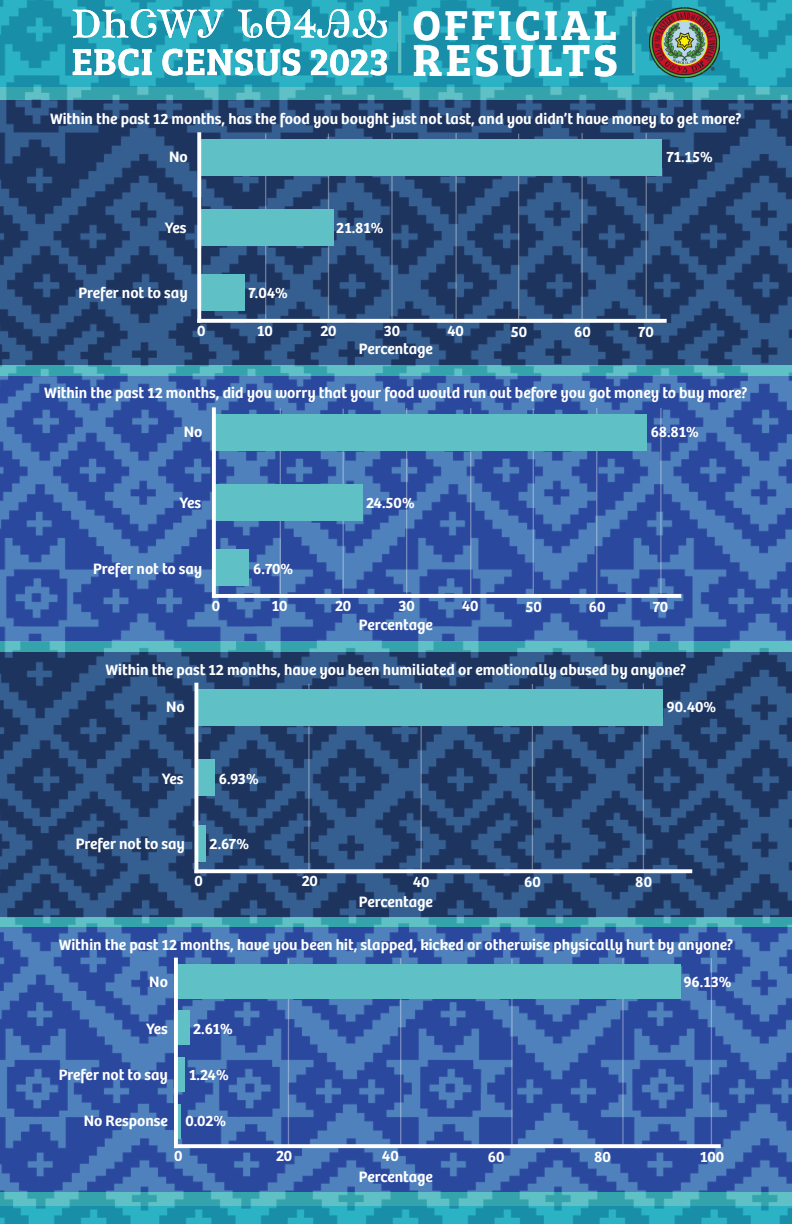
<style>
.page{position:relative;width:792px;height:1224px;background:#fff}
.page>*{position:absolute;margin:0;border:0;box-sizing:border-box;transform-origin:0 0}
.t1{font:46px "Bree Serif Sb";letter-spacing:.075em;color:#fff}
.t2{font:43px "Bree Serif Sb";letter-spacing:.07em;color:#fff}
.t3{font:600 15.6px "Bree";color:#fff}
</style>
<div class="page">
<img style="left:0;top:86px;width:792px;height:1121px">
<svg style="left:0;top:0;width:792px;height:86px;fill:#1c96ae"></svg>
<svg style="left:0;top:1207px;width:792px;height:17px;fill:#1c96ae"></svg>
<hr style="left:791px;top:100px;width:1px;height:264px;background:#365f91">
<hr style="left:791px;top:376px;width:1px;height:265px;background:#4f81bd">
<hr style="left:791px;top:653px;width:1px;height:264px;background:#365f91">
<img style="left:649px;top:7px;width:70px;height:71px">
<svg style="left:73px;top:9px;width:151px;height:29px"></svg>
<svg style="left:238px;top:9px;width:149px;height:29px"></svg>
<svg style="left:73px;top:49px;width:79px;height:27px"></svg>
<svg style="left:162px;top:49px;width:138px;height:27px"></svg>
<svg style="left:311px;top:49px;width:76px;height:27px"></svg>
<hr style="left:398px;top:12px;width:3px;height:61px;background:#5fc0c6">
<hr style="left:632px;top:12px;width:3px;height:61px;background:#5fc0c6">
<hr style="left:265px;top:134px;width:1px;height:186px;background:#fff">
<hr style="left:328px;top:134px;width:1px;height:186px;background:#fff">
<hr style="left:518px;top:134px;width:1px;height:186px;background:#fff">
<hr style="left:391px;top:133px;width:2px;height:186px;background:#fff">
<hr style="left:581px;top:133px;width:2px;height:186px;background:#fff">
<hr style="left:455px;top:133px;width:2px;height:186px;background:#fff">
<hr style="left:646px;top:133px;width:1px;height:186px;background:#fff">
<div style="left:200px;top:139px;width:462px;height:37px;background:#5fc0c6"></div>
<div style="left:199px;top:209px;width:135px;height:37px;background:#5fc0c6"></div>
<div style="left:201px;top:275px;width:43px;height:36px;background:#5fc0c6"></div>
<svg style="left:197px;top:132px;width:4px;height:187px"></svg>
<svg style="left:197px;top:319px;width:470px;height:4px"></svg>
<hr style="left:280px;top:409px;width:1px;height:186px;background:#fff">
<hr style="left:343px;top:409px;width:1px;height:186px;background:#fff">
<hr style="left:533px;top:409px;width:1px;height:186px;background:#fff">
<hr style="left:406px;top:408px;width:1px;height:187px;background:#fff">
<hr style="left:596px;top:408px;width:1px;height:187px;background:#fff">
<hr style="left:470px;top:408px;width:1px;height:187px;background:#fff">
<hr style="left:660px;top:408px;width:2px;height:187px;background:#fff">
<div style="left:214px;top:414px;width:433px;height:37px;background:#5fc0c6"></div>
<div style="left:214px;top:484px;width:148px;height:37px;background:#5fc0c6"></div>
<div style="left:216px;top:550px;width:33px;height:36px;background:#5fc0c6"></div>
<svg style="left:212px;top:407px;width:4px;height:187px"></svg>
<svg style="left:212px;top:594px;width:469px;height:4px"></svg>
<hr style="left:308px;top:684px;width:2px;height:186px;background:#fff">
<hr style="left:532px;top:684px;width:1px;height:186px;background:#fff">
<hr style="left:421px;top:683px;width:1px;height:187px;background:#fff">
<hr style="left:643px;top:683px;width:1px;height:187px;background:#fff">
<div style="left:197px;top:690px;width:466px;height:36px;background:#5fc0c6"></div>
<div style="left:196px;top:760px;width:19px;height:36px;background:#5fc0c6"></div>
<div style="left:198px;top:825px;width:8px;height:36px;background:#5fc0c6"></div>
<svg style="left:194px;top:683px;width:4px;height:186px"></svg>
<svg style="left:194px;top:869px;width:498px;height:4px"></svg>
<hr style="left:288px;top:959px;width:1px;height:186px;background:#fff">
<hr style="left:511px;top:959px;width:2px;height:186px;background:#fff">
<hr style="left:400px;top:958px;width:1px;height:187px;background:#fff">
<hr style="left:622px;top:958px;width:2px;height:187px;background:#fff">
<hr style="left:711px;top:958px;width:1px;height:187px;background:#fff">
<div style="left:176px;top:965px;width:504px;height:34px;background:#5fc0c6"></div>
<div style="left:176px;top:1011px;width:13px;height:34px;background:#5fc0c6"></div>
<div style="left:178px;top:1057px;width:7px;height:34px;background:#5fc0c6"></div>
<hr style="left:178px;top:1105px;width:3px;height:34px;background:#5fc0c6">
<svg style="left:174px;top:958px;width:4px;height:186px"></svg>
<svg style="left:174px;top:1144px;width:547px;height:4px"></svg>
<h2 class="t2" style="left:412px;top:-8px;width:206px">OFFICIAL</h2>
<h1 class="t1" style="left:413px;top:25px;width:207px">RESULTS</h1>
<p class="t3" style="left:50px;top:107px;width:693px">Within the past 12 months, has the food you bought just not last, and you didn’t have money to get more?</p>
<p class="t3" style="left:169px;top:145px;width:20px">No</p>
<p class="t3" style="left:666px;top:145px;width:48px">71.15%</p>
<p class="t3" style="left:165px;top:216px;width:23px">Yes</p>
<p class="t3" style="left:79px;top:281px;width:111px">Prefer not to say</p>
<p class="t3" style="left:249px;top:281px;width:41px">7.04%</p>
<p class="t3" style="left:336px;top:216px;width:49px">21.81%</p>
<p class="t3" style="left:197px;top:318px;width:10px">0</p>
<p class="t3" style="left:257px;top:319px;width:17px">10</p>
<p class="t3" style="left:320px;top:319px;width:18px">20</p>
<p class="t3" style="left:384px;top:319px;width:18px">30</p>
<p class="t3" style="left:447px;top:319px;width:18px">40</p>
<p class="t3" style="left:511px;top:319px;width:18px">50</p>
<p class="t3" style="left:574px;top:319px;width:18px">60</p>
<p class="t3" style="left:638px;top:320px;width:17px">70</p>
<p class="t3" style="left:359px;top:336px;width:76px">Percentage</p>
<p class="t3" style="left:44px;top:381px;width:705px">Within the past 12 months, did you worry that your food would run out before you got money to buy more?</p>
<p class="t3" style="left:184px;top:420px;width:20px">No</p>
<p class="t3" style="left:179px;top:491px;width:23px">Yes</p>
<p class="t3" style="left:93px;top:556px;width:111px">Prefer not to say</p>
<p class="t3" style="left:253px;top:556px;width:42px">6.70%</p>
<p class="t3" style="left:366px;top:491px;width:50px">24.50%</p>
<p class="t3" style="left:651px;top:420px;width:49px">68.81%</p>
<p class="t3" style="left:212px;top:594px;width:10px">0</p>
<p class="t3" style="left:272px;top:594px;width:17px">10</p>
<p class="t3" style="left:335px;top:594px;width:18px">20</p>
<p class="t3" style="left:398px;top:594px;width:18px">30</p>
<p class="t3" style="left:462px;top:594px;width:18px">40</p>
<p class="t3" style="left:525px;top:594px;width:18px">50</p>
<p class="t3" style="left:589px;top:595px;width:18px">60</p>
<p class="t3" style="left:653px;top:595px;width:17px">70</p>
<p class="t3" style="left:359px;top:613px;width:76px">Percentage</p>
<p class="t3" style="left:106px;top:657px;width:582px">Within the past 12 months, have you been humiliated or emotionally abused by anyone?</p>
<p class="t3" style="left:166px;top:695px;width:20px">No</p>
<p class="t3" style="left:667px;top:695px;width:51px">90.40%</p>
<p class="t3" style="left:162px;top:766px;width:23px">Yes</p>
<p class="t3" style="left:219px;top:766px;width:41px">6.93%</p>
<p class="t3" style="left:76px;top:832px;width:111px">Prefer not to say</p>
<p class="t3" style="left:210px;top:832px;width:41px">2.67%</p>
<p class="t3" style="left:194px;top:869px;width:10px">0</p>
<p class="t3" style="left:302px;top:869px;width:18px">20</p>
<p class="t3" style="left:413px;top:869px;width:18px">40</p>
<p class="t3" style="left:524px;top:870px;width:18px">60</p>
<p class="t3" style="left:635px;top:870px;width:18px">80</p>
<p class="t3" style="left:359px;top:889px;width:76px">Percentage</p>
<p class="t3" style="left:59px;top:932px;width:676px">Within the past 12 months, have you been hit, slapped, kicked or otherwise physically hurt by anyone?</p>
<p class="t3" style="left:149px;top:970px;width:20px">No</p>
<p class="t3" style="left:146px;top:1016px;width:23px">Yes</p>
<p class="t3" style="left:59px;top:1063px;width:111px">Prefer not to say</p>
<p class="t3" style="left:84px;top:1109px;width:86px">No Response</p>
<p class="t3" style="left:193px;top:1016px;width:41px">2.61%</p>
<p class="t3" style="left:189px;top:1063px;width:41px">1.24%</p>
<p class="t3" style="left:185px;top:1109px;width:42px">0.02%</p>
<p class="t3" style="left:684px;top:970px;width:49px">96.13%</p>
<p class="t3" style="left:174px;top:1144px;width:10px">0</p>
<p class="t3" style="left:276px;top:1144px;width:18px">20</p>
<p class="t3" style="left:382px;top:1144px;width:18px">40</p>
<p class="t3" style="left:488px;top:1144px;width:18px">60</p>
<p class="t3" style="left:594px;top:1145px;width:18px">80</p>
<p class="t3" style="left:700px;top:1145px;width:26px">100</p>
<p class="t3" style="left:359px;top:1164px;width:76px">Percentage</p>
</div>
